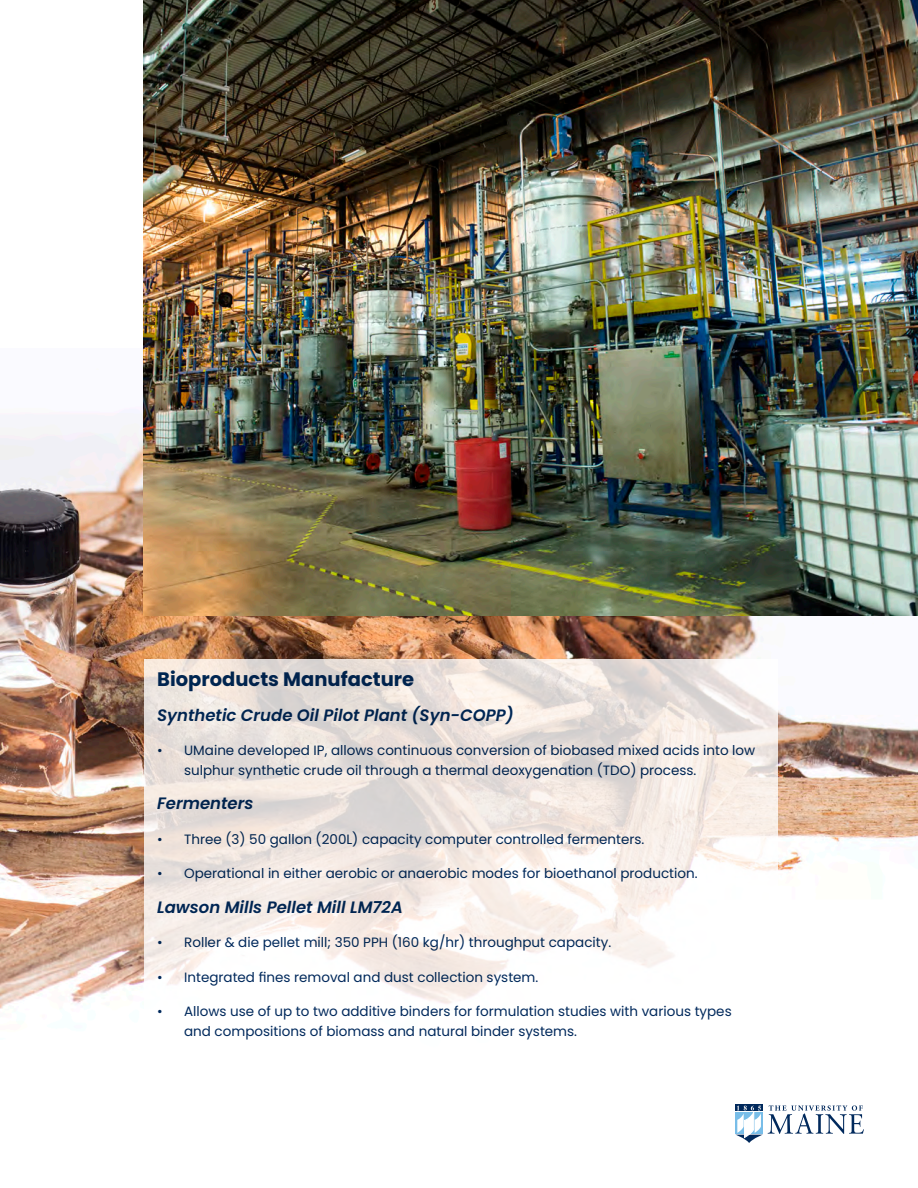
<style>
.page{position:relative;width:918px;height:1188px;background:#fff}
.page>*{position:absolute;margin:0;border:0;box-sizing:border-box;transform-origin:0 0}
.t1{font:700 19.5px "Poppins";color:#00295c}
.t2{font:italic 600 16.5px "Poppins";color:#00295c}
.t3{font:13.5px/19.5px "Poppins";color:#00295c}
</style>
<div class="page">
<svg style="left:735px;top:1112px;width:129px;height:31px"></svg>
<img style="left:0;top:348px;width:918px;height:763px">
<svg style="left:144px;top:659px;width:633px;height:401px"></svg>
<img style="left:144px;top:0;width:774px;height:616px">
<h1 class="t1" style="left:157px;top:668px;width:259px">Bioproducts Manufacture</h1>
<p class="t2" style="left:157px;top:706px;width:358px">Synthetic Crude Oil Pilot Plant (Syn-COPP)</p>
<p class="t3" style="left:184px;top:741px;width:573px;text-indent:-27px">• UMaine developed IP, allows continuous conversion of biobased mixed acids into low sulphur synthetic crude oil through a thermal deoxygenation (TDO) process.</p>
<p class="t2" style="left:157px;top:794px;width:98px">Fermenters</p>
<p class="t3" style="left:157px;top:829px;width:489px">• Three (3) 50 gallon (200L) capacity computer controlled fermenters.</p>
<p class="t3" style="left:157px;top:864px;width:542px">• Operational in either aerobic or anaerobic modes for bioethanol production.</p>
<p class="t2" style="left:157px;top:898px;width:247px">Lawson Mills Pellet Mill LM72A</p>
<p class="t3" style="left:157px;top:933px;width:456px">• Roller &amp; die pellet mill; 350 PPH (160 kg/hr) throughput capacity.</p>
<p class="t3" style="left:157px;top:967px;width:383px">• Integrated fines removal and dust collection system.</p>
<p class="t3" style="left:184px;top:1002px;width:549px;text-indent:-27px">• Allows use of up to two additive binders for formulation studies with various types and compositions of biomass and natural binder systems.</p>
</div>
